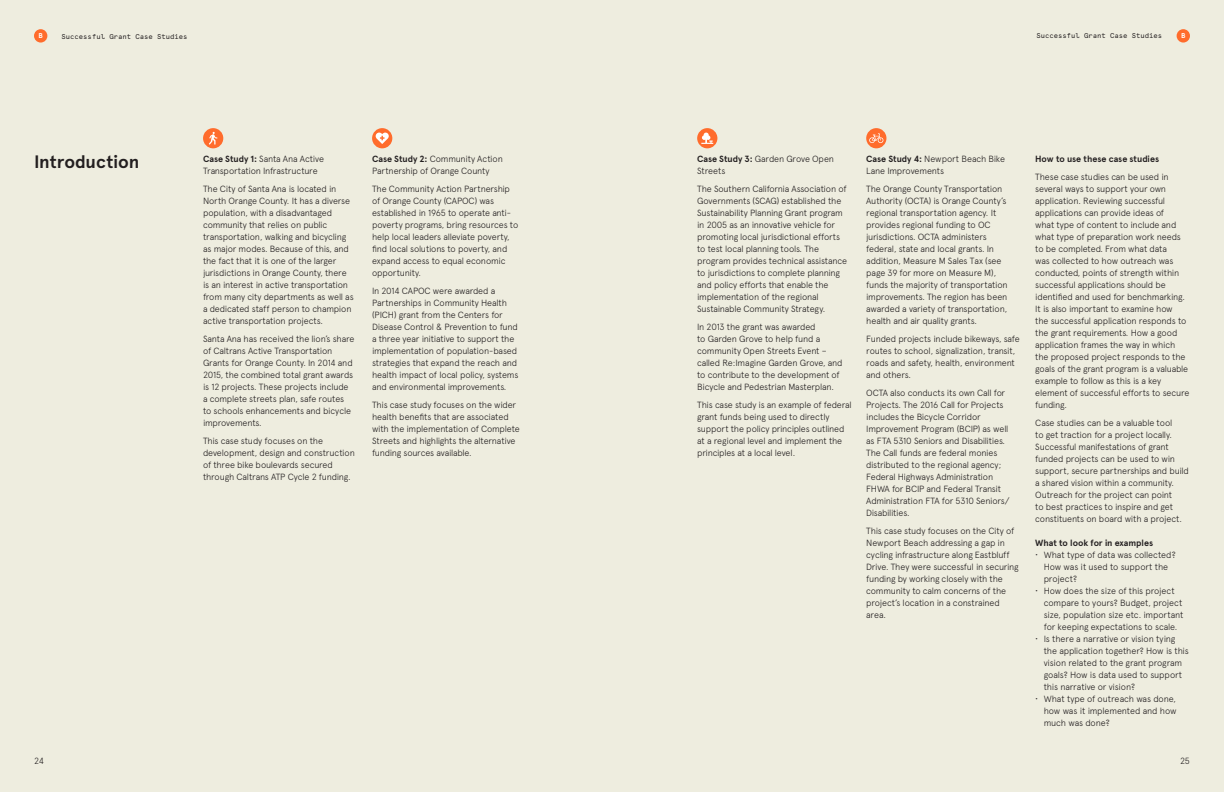
<style>
.page{position:relative;width:1224px;height:792px;background:#eeeddf}
.page>*{position:absolute;margin:0;border:0;box-sizing:border-box;transform-origin:0 0}
.H0{font:700 18px "Apercu";color:#231f20}
.Body{font:300 9px/12px "Apercu";letter-spacing:-.02em;color:#231f20}
.t1{font:700 9px "Apercu";letter-spacing:-.005em;color:#231f20}
.t2{font:7px "Apercu Mono";color:#231f20}
.t3{font:700 7px "Apercu";color:#fff}
.s1{font-size:10px}
.s2{font-weight:700}
</style>
<div class="page">
<div style="left:34px;top:29px;width:13px;height:14px;background:#ff6c2c;border-radius:50%"></div>
<div style="left:1177px;top:29px;width:13px;height:14px;background:#ff6c2c;border-radius:50%"></div>
<div style="left:697px;top:128px;width:20px;height:20px;background:#ff6c2c;border-radius:50%"></div>
<svg style="left:701px;top:133px;width:12px;height:11px"></svg>
<div style="left:372px;top:128px;width:20px;height:20px;background:#ff6c2c;border-radius:50%"></div>
<svg style="left:376px;top:133px;width:13px;height:11px"></svg>
<div style="left:866px;top:128px;width:20px;height:20px;background:#ff6c2c;border-radius:50%"></div>
<svg style="left:869px;top:133px;width:14px;height:10px"></svg>
<div style="left:203px;top:128px;width:20px;height:20px;background:#ff6c2c;border-radius:50%"></div>
<svg style="left:209px;top:132px;width:8px;height:13px"></svg>
<p class="t3" style="left:39px;top:32px;width:6px">B</p>
<p class="t2" style="left:62px;top:32px;width:127px">Successful Grant Case Studies</p>
<p class="t2" style="left:1036px;top:32px;width:127px">Successful Grant Case Studies</p>
<p class="t3" style="left:1181px;top:32px;width:6px">B</p>
<p class="H0" style="left:34px;top:151px;width:107px">Introduction</p>
<h2 class="t1" style="left:1035px;top:153px;width:125px">How to use these case studies</h2>
<h2 class="Body" style="left:1035px;top:171px;width:151px">These case studies can be used in several ways to support your own application. Reviewing successful applications can provide ideas of what type of content to include and what type of preparation work needs to be completed. From what data<br>was collected to how outreach was conducted, points of strength within successful applications should be identified and used for benchmarking.</h2>
<p class="Body" style="left:1035px;top:303px;width:156px">It is also important to examine how<br>the successful application responds to the grant requirements. How a good application frames the way in which the proposed project responds to the goals of the grant program is a valuable example to follow as this is a key element of successful efforts to secure funding.</p>
<p class="Body" style="left:1035px;top:417px;width:155px">Case studies can be a valuable tool<br>to get traction for a project locally.<br>Successful manifestations of grant funded projects can be used to win support, secure partnerships and build a shared vision within a community.<br>Outreach for the project can point<br>to best practices to inspire and get constituents on board with a project.</p>
<h2 class="t1" style="left:1035px;top:537px;width:119px">What to look for in examples</h2>
<p class="Body" style="left:1044px;top:549px;width:133px;text-indent:-9px"><span class="s1">•</span> What type of data was collected?<br>How was it used to support the project?</p>
<p class="Body" style="left:1044px;top:585px;width:141px;text-indent:-9px"><span class="s1">•</span> How does the size of this project compare to yours? Budget, project size, population size etc. important for keeping expectations to scale.</p>
<p class="Body" style="left:1044px;top:633px;width:147px;text-indent:-9px"><span class="s1">•</span> Is there a narrative or vision tying the application together? How is this vision related to the grant program goals? How is data used to support this narrative or vision?</p>
<p class="Body" style="left:1044px;top:693px;width:134px;text-align:justify;text-indent:-9px"><span class="s1">•</span> What type of outreach was done, how was it implemented and how much was done?</p>
<p class="Body" style="left:203px;top:153px;width:122px"><span class="s2">Case Study 1:</span> Santa Ana Active<br>Transportation Infrastructure</p>
<p class="Body" style="left:203px;top:183px;width:152px">The City of Santa Ana is located in North Orange County. It has a diverse population, with a disadvantaged community that relies on public transportation, walking and bicycling as major modes. Because of this, and the fact that it is one of the larger jurisdictions in Orange County, there is an interest in active transportation from many city departments as well as a dedicated staff person to champion active transportation projects.</p>
<p class="Body" style="left:203px;top:333px;width:153px">Santa Ana has received the lion’s share of Caltrans Active Transportation Grants for Orange County. In 2014 and 2015, the combined total grant awards is 12 projects. These projects include a complete streets plan, safe routes to schools enhancements and bicycle improvements.</p>
<p class="Body" style="left:203px;top:435px;width:153px">This case study focuses on the development, design and construction of three bike boulevards secured through Caltrans ATP Cycle 2 funding.</p>
<p class="Body" style="left:372px;top:153px;width:132px"><span class="s2">Case Study 2:</span> Community Action<br>Partnership of Orange County</p>
<p class="Body" style="left:372px;top:183px;width:148px">The Community Action Partnership of Orange County (CAPOC) was established in 1965 to operate anti&shy;poverty programs, bring resources to help local leaders alleviate poverty, find local solutions to poverty, and expand access to equal economic opportunity.</p>
<p class="Body" style="left:372px;top:285px;width:148px">In 2014 CAPOC were awarded a Partnerships in Community Health (PICH) grant from the Centers for Disease Control &amp; Prevention to fund a three year initiative to support the implementation of population-based strategies that expand the reach and health impact of local policy, systems and environmental improvements.</p>
<p class="Body" style="left:372px;top:399px;width:149px">This case study focuses on the wider health benefits that are associated with the implementation of Complete Streets and highlights the alternative funding sources available.</p>
<p class="Body" style="left:697px;top:153px;width:138px"><span class="s2">Case Study 3:</span> Garden Grove Open<br>Streets</p>
<p class="Body" style="left:697px;top:183px;width:151px">The Southern California Association of Governments (SCAG) established the Sustainability Planning Grant program in 2005 as an innovative vehicle for promoting local jurisdictional efforts to test local planning tools. The program provides technical assistance to jurisdictions to complete planning and policy efforts that enable the implementation of the regional Sustainable Community Strategy.</p>
<p class="Body" style="left:697px;top:321px;width:147px">In 2013 the grant was awarded<br>to Garden Grove to help fund a community Open Streets Event – called Re:Imagine Garden Grove, and to contribute to the development of<br>Bicycle and Pedestrian Masterplan.</p>
<p class="Body" style="left:697px;top:399px;width:156px">This case study is an example of federal grant funds being used to directly support the policy principles outlined at a regional level and implement the principles at a local level.</p>
<p class="Body" style="left:866px;top:153px;width:140px"><span class="s2">Case Study 4:</span> Newport Beach Bike<br>Lane Improvements</p>
<p class="Body" style="left:866px;top:183px;width:143px">The Orange County Transportation Authority (OCTA) is Orange County’s regional transportation agency. It provides regional funding to OC jurisdictions. OCTA administers federal, state and local grants. In addition, Measure M Sales Tax (see page 39 for more on Measure M), funds the majority of transportation improvements. The region has been awarded a variety of transportation, health and air quality grants.</p>
<p class="Body" style="left:866px;top:333px;width:155px">Funded projects include bikeways, safe routes to school, signalization, transit, roads and safety, health, environment and others.</p>
<p class="Body" style="left:866px;top:387px;width:145px">OCTA also conducts its own Call for Projects. The 2016 Call for Projects includes the Bicycle Corridor Improvement Program (BCIP) as well as FTA 5310 Seniors and Disabilities.<br>The Call funds are federal monies distributed to the regional agency; Federal Highways Administration FHWA for BCIP and Federal Transit Administration FTA for 5310 Seniors/ Disabilities.</p>
<p class="Body" style="left:866px;top:525px;width:154px">This case study focuses on the City of<br>Newport Beach addressing a gap in cycling infrastructure along Eastbluff<br>Drive. They were successful in securing funding by working closely with the community to calm concerns of the project’s location in a constrained area.</p>
<p class="Body" style="left:34px;top:755px;width:11px">24</p>
<p class="Body" style="left:1180px;top:755px;width:11px">25</p>
</div>
